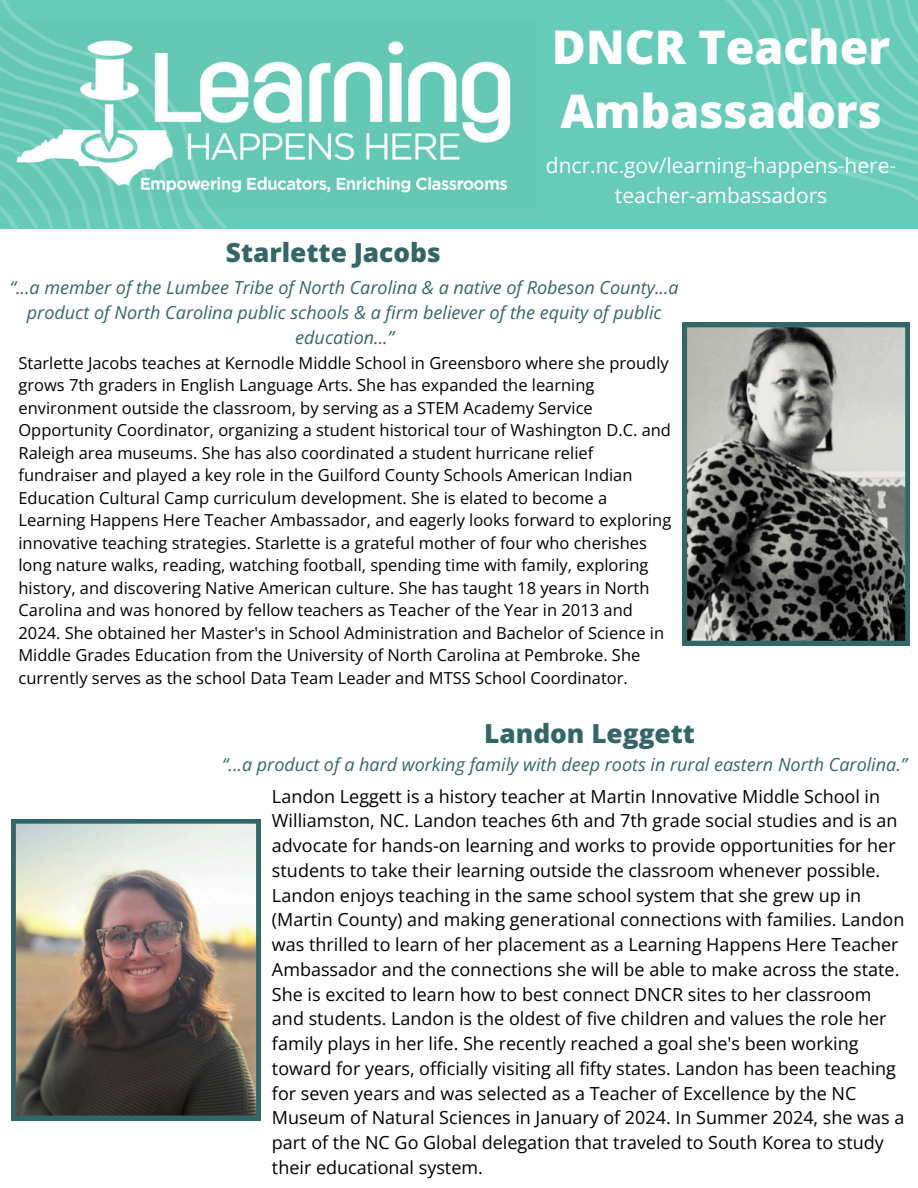
<style>
.page{position:relative;width:918px;height:1188px;background:#fff}
.page>*{position:absolute;margin:0;border:0;box-sizing:border-box;transform-origin:0 0}
.t1{font:800 46.5px/64.2px "Open Sans";color:#fff}
.t2{font:800 26.25px "Open Sans";color:#366}
.t3{font:21px/29.2px "Open Sans";color:#fff;text-align:center}
.t4{font:18px/24.8px "Open Sans";color:#000}
.t5{font:italic 18px/24.8px "Open Sans";color:#366;text-align:center}
.t6{font:16.5px/22.5px "Open Sans";color:#000}
</style>
<div class="page">
<div style="left:0;top:0;width:918px;height:229px;background:#66cbb8"></div>
<img style="left:288px;top:41px;width:223px;height:152px">
<svg style="left:745px;top:0;width:173px;height:200px"></svg>
<svg style="left:248px;top:61px;width:40px;height:130px"></svg>
<svg style="left:1px;top:0;width:247px;height:229px"></svg>
<svg style="left:0;top:21px;width:214px;height:208px"></svg>
<svg style="left:0;top:51px;width:188px;height:178px"></svg>
<img style="left:11px;top:819px;width:250px;height:301px">
<svg style="left:683px;top:323px;width:227px;height:322px;background:#737674"></svg>
<p class="t1" style="left:552px;top:14px;width:340px">DNCR Teacher<br>Ambassadors</p>
<p class="t3" style="left:546px;top:151px;width:352px">dncr.nc.gov/learning-happens-here&shy;teacher-ambassadors</p>
<p class="t2" style="left:226px;top:234px;width:216px">Starlette Jacobs</p>
<p class="t5" style="left:10px;top:275px;width:670px">“...a member of the Lumbee Tribe of North Carolina &amp; a native of Robeson County...a product of North Carolina public schools &amp; a firm believer of the equity of public education...”</p>
<h2 class="t6" style="left:18px;top:351px;width:654px">Starlette Jacobs teaches at Kernodle Middle School in Greensboro where she proudly grows 7th graders in English Language Arts. She has expanded the learning environment outside the classroom, by serving as a STEM Academy Service Opportunity Coordinator, organizing a student historical tour of Washington D.C. and Raleigh area museums. She has also coordinated a student hurricane relief fundraiser and played a key role in the Guilford County Schools American Indian Education Cultural Camp curriculum development. She is elated to become a Learning Happens Here Teacher Ambassador, and eagerly looks forward to exploring innovative teaching strategies. Starlette is a grateful mother of four who cherishes long nature walks, reading, watching football, spending time with family, exploring history, and discovering Native American culture. She has taught 18 years in North Carolina and was honored by fellow teachers as Teacher of the Year in 2013 and 2024. She obtained her Master's in School Administration and Bachelor of Science in Middle Grades Education from the University of North Carolina at Pembroke. She currently serves as the school Data Team Leader and MTSS School Coordinator.</h2>
<h3 class="t2" style="left:484px;top:715px;width:212px">Landon Leggett</h3>
<p class="t5" style="left:222px;top:752px;width:686px">“...a product of a hard working family with deep roots in rural eastern North Carolina.”</p>
<h2 class="t4" style="left:272px;top:783px;width:634px">Landon Leggett is a history teacher at Martin Innovative Middle School in Williamston, NC. Landon teaches 6th and 7th grade social studies and is an advocate for hands-on learning and works to provide opportunities for her students to take their learning outside the classroom whenever possible.<br>Landon enjoys teaching in the same school system that she grew up in (Martin County) and making generational connections with families. Landon was thrilled to learn of her placement as a Learning Happens Here Teacher Ambassador and the connections she will be able to make across the state.<br>She is excited to learn how to best connect DNCR sites to her classroom and students. Landon is the oldest of five children and values the role her family plays in her life. She recently reached a goal she's been working toward for years, officially visiting all fifty states. Landon has been teaching for seven years and was selected as a Teacher of Excellence by the NC Museum of Natural Sciences in January of 2024. In Summer 2024, she was a part of the NC Go Global delegation that traveled to South Korea to study their educational system.</h2>
</div>
